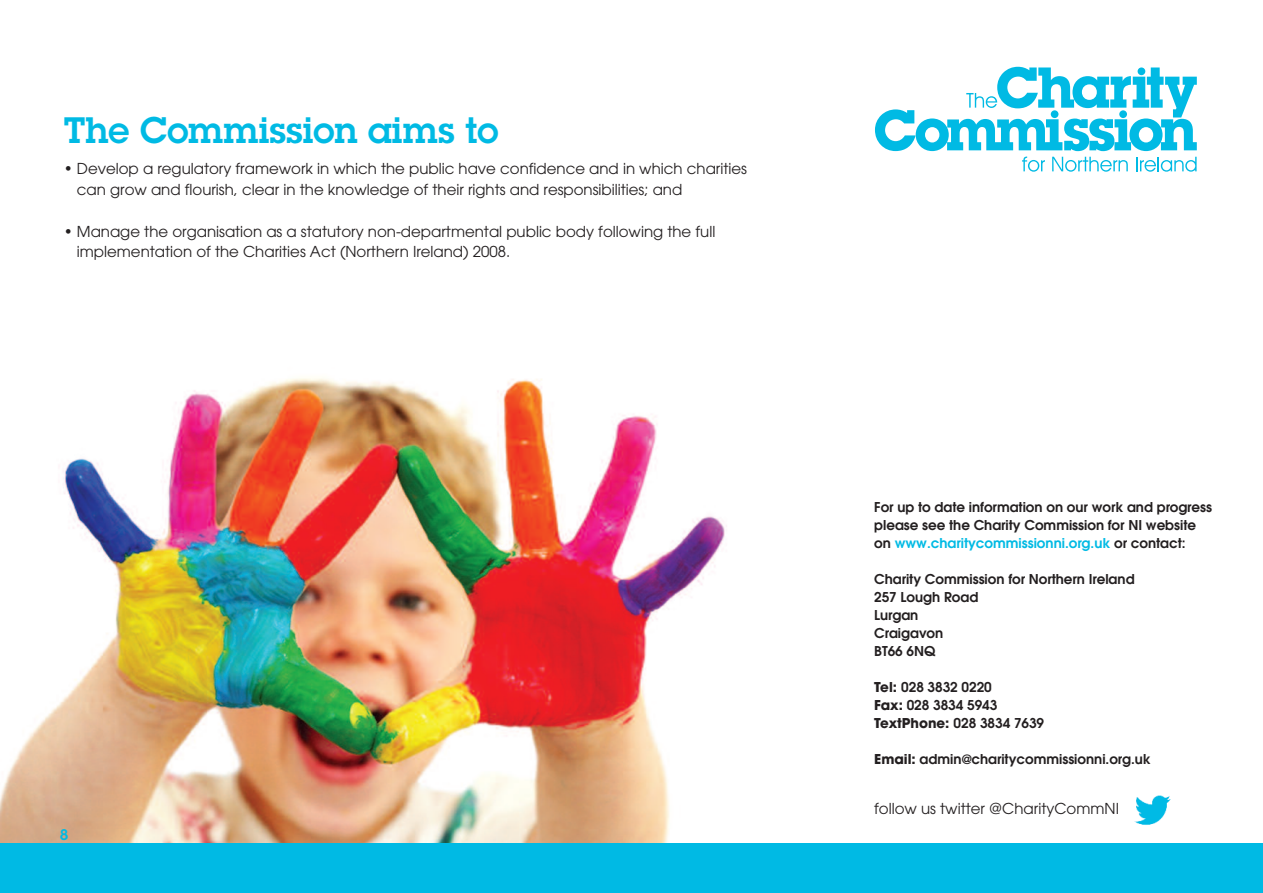
<style>
.page{position:relative;width:1263px;height:893px;background:#fff}
.page>*{position:absolute;margin:0;border:0;box-sizing:border-box;transform-origin:0 0}
.t1{font:600 36px "Lubalin Graph";color:#00bae4}
.t2{font:15px/20.7px "Avant Garde";color:#231f20}
.t3{font:600 15px "Lubalin Graph";color:#00bae4}
.t4{font:600 13.5px/18px "Avant Garde";color:#231f20}
.s1{color:#00bae4}
.s2{font-weight:700}
</style>
<div class="page">
<img style="left:0;top:378px;width:727px;height:465px">
<div style="left:0;top:843px;width:1263px;height:50px;background:#00bae4"></div>
<svg style="left:1022px;top:157px;width:23px;height:15px"></svg>
<svg style="left:1052px;top:157px;width:76px;height:15px"></svg>
<svg style="left:1136px;top:157px;width:60px;height:15px"></svg>
<svg style="left:875px;top:67px;width:322px;height:84px"></svg>
<img style="left:1134px;top:795px;width:37px;height:30px">
<h1 class="t1" style="left:64px;top:110px;width:436px">The Commission aims to</h1>
<p class="t2" style="left:77px;top:160px;width:672px;text-indent:-13px">• Develop a regulatory framework in which the public have confidence and in which charities can grow and flourish, clear in the knowledge of their rights and responsibilities; and</p>
<p class="t2" style="left:77px;top:222px;width:640px;text-indent:-13px">• Manage the organisation as a statutory non-departmental public body following the full implementation of the Charities Act (Northern Ireland) 2008.</p>
<p class="t3" style="left:60px;top:826px;width:10px">8</p>
<p class="t4" style="left:874px;top:499px;width:339px">For up to date information on our work and progress please see the Charity Commission for NI website on <span class="s1">www.charitycommissionni.org.uk</span> or contact:</p>
<p class="t4" style="left:874px;top:571px;width:262px">Charity Commission for Northern Ireland<br>257 Lough Road<br>Lurgan<br>Craigavon<br>BT66 6NQ</p>
<p class="t4" style="left:874px;top:679px;width:171px"><span class="s2">Tel:</span> 028 3832 0220<br><span class="s2">Fax:</span> 028 3834 5943<br><span class="s2">TextPhone:</span> 028 3834 7639</p>
<p class="t4" style="left:874px;top:751px;width:278px"><span class="s2">Email:</span> admin@charitycommissionni.org.uk</p>
<p class="t2" style="left:874px;top:800px;width:246px">follow us twitter @CharityCommNI</p>
</div>
